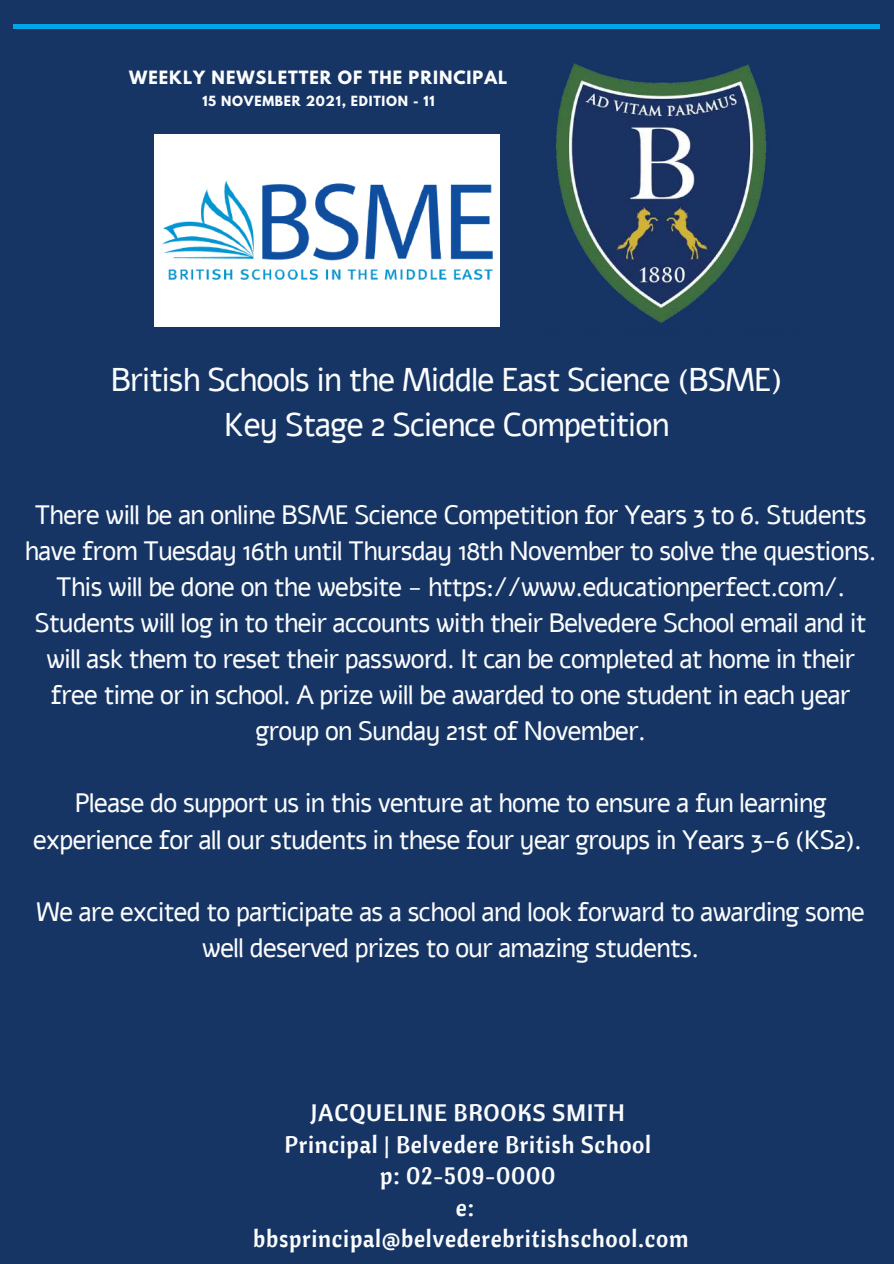
<style>
.page{position:relative;width:894px;height:1264px;background:#fff}
.page>*{position:absolute;margin:0;border:0;box-sizing:border-box;transform-origin:0 0}
.t1{font:32.85px/45px "Alef";letter-spacing:-.045em;color:#fbfcfd;text-align:center}
.t2{font:26.55px/36px "Alef";letter-spacing:-.045em;color:#fbfcfd;text-align:center}
.t3{font:23.7px/31.5px "Cantora One";letter-spacing:.03em;color:#fbfcfd;text-align:center}
.t4{font:700 16.2px "League Spartan";letter-spacing:.06em;color:#fbfcfd}
.t5{font:700 12.45px "League Spartan";letter-spacing:.06em;color:#fbfcfd}
</style>
<div class="page">
<div style="left:0;top:0;width:893px;height:1263px;background:#163564"></div>
<hr style="left:13px;top:25px;width:866px;height:3px;background:#00a6e7">
<img style="left:556px;top:63px;width:211px;height:260px">
<img style="left:154px;top:135px;width:345px;height:191px">
<p class="t4" style="left:129px;top:70px;width:379px">WEEKLY NEWSLETTER OF THE PRINCIPAL</p>
<p class="t5" style="left:202px;top:95px;width:233px">15 NOVEMBER 2021, EDITION - 11</p>
<p class="t1" style="left:111px;top:358px;width:673px">British Schools in the Middle East Science (BSME)<br>Key Stage 2 Science Competition</p>
<p class="t2" style="left:24px;top:497px;width:853px">There will be an online BSME Science Competition for Years 3 to 6. Students have from Tuesday 16th until Thursday 18th November to solve the questions.<br>This will be done on the website - https://www.educationperfect.com/.<br>Students will log in to their accounts with their Belvedere School email and it will ask them to reset their password. It can be completed at home in their free time or in school. A prize will be awarded to one student in each year group on Sunday 21st of November.</p>
<p class="t2" style="left:33px;top:785px;width:830px">Please do support us in this venture at home to ensure a fun learning experience for all our students in these four year groups in Years 3-6 (KS2).</p>
<p class="t2" style="left:36px;top:893px;width:830px">We are excited to participate as a school and look forward to awarding some well deserved prizes to our amazing students.</p>
<p class="t3" style="left:253px;top:1096px;width:436px">JACQUELINE BROOKS SMITH<br>Principal | Belvedere British School<br>p: 02-509-0000<br>e: bbsprincipal@belvederebritishschool.com</p>
</div>
